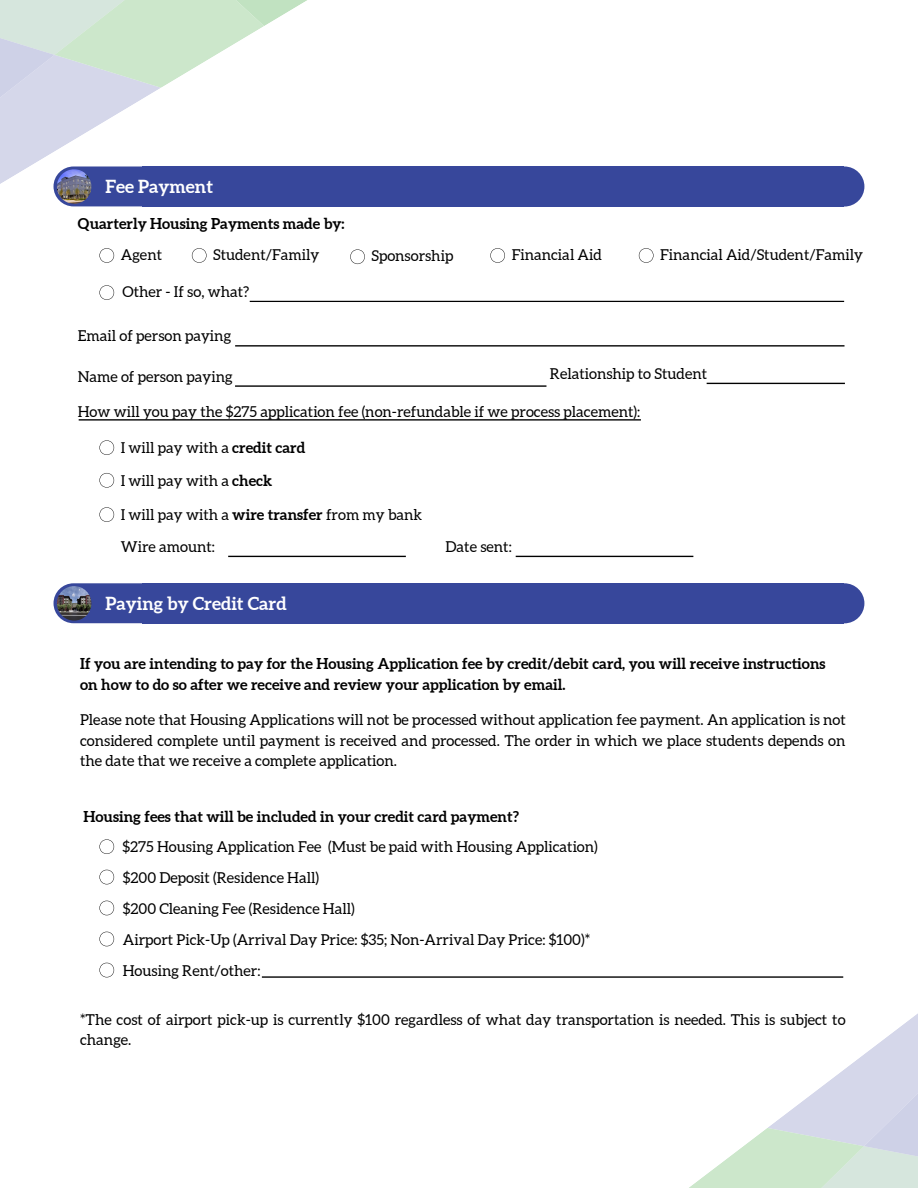
<style>
.page{position:relative;width:918px;height:1188px;background:#fff}
.page>*{position:absolute;margin:0;border:0;box-sizing:border-box;transform-origin:0 0}
.t1{font:700 18px "Aleo";color:#fff}
.t2{font:15px/20.2px "Aleo";color:#000;text-align:justify}
.t3{font:700 15px/20.2px "Aleo";color:#000}
.s1{font-weight:700}
</style>
<div class="page">
<div style="left:824px;top:166px;width:40px;height:41px;background:#37479b;border-radius:50%"></div>
<svg style="left:235px;top:345px;width:610px;height:2px"></svg>
<svg style="left:79px;top:419px;width:562px;height:2px"></svg>
<svg style="left:228px;top:556px;width:178px;height:1px"></svg>
<svg style="left:516px;top:556px;width:177px;height:1px"></svg>
<svg style="left:99px;top:440px;width:15px;height:15px"></svg>
<svg style="left:99px;top:473px;width:15px;height:15px"></svg>
<svg style="left:99px;top:507px;width:15px;height:15px"></svg>
<div style="left:824px;top:583px;width:40px;height:40px;background:#37479b;border-radius:50%"></div>
<div style="left:142px;top:583px;width:702px;height:41px;background:#37479b"></div>
<div style="left:54px;top:583px;width:179px;height:40px;background:#37479b;border-radius:20px"></div>
<img style="left:57px;top:586px;width:34px;height:35px">
<svg style="left:262px;top:976px;width:656px;height:212px"></svg>
<svg style="left:99px;top:870px;width:15px;height:14px"></svg>
<svg style="left:99px;top:901px;width:15px;height:14px"></svg>
<svg style="left:99px;top:932px;width:15px;height:14px"></svg>
<svg style="left:99px;top:963px;width:15px;height:14px"></svg>
<svg style="left:235px;top:385px;width:311px;height:2px"></svg>
<svg style="left:707px;top:383px;width:138px;height:1px"></svg>
<svg style="left:0;top:0;width:844px;height:302px"></svg>
<svg style="left:99px;top:839px;width:15px;height:15px"></svg>
<p class="t1" style="left:105px;top:176px;width:109px">Fee Payment</p>
<p class="t3" style="left:78px;top:214px;width:268px">Quarterly Housing Payments made by:</p>
<p class="t2" style="left:121px;top:244px;width:43px">Agent</p>
<p class="t2" style="left:213px;top:244px;width:108px">Student/Family</p>
<p class="t2" style="left:512px;top:244px;width:92px">Financial Aid</p>
<p class="t2" style="left:122px;top:282px;width:128px">Other - If so, what?</p>
<p class="t2" style="left:78px;top:326px;width:155px">Email of person paying</p>
<p class="t2" style="left:371px;top:246px;width:83px">Sponsorship</p>
<p class="t2" style="left:660px;top:244px;width:204px">Financial Aid/Student/Family</p>
<p class="t2" style="left:78px;top:366px;width:157px">Name of person paying</p>
<p class="t2" style="left:550px;top:363px;width:159px">Relationship to Student</p>
<p class="t2" style="left:78px;top:401px;width:564px">How will you pay the $275 application fee (non-refundable if we process placement):</p>
<p class="t2" style="left:121px;top:438px;width:186px">I will pay with a <span class="s1">credit card</span></p>
<p class="t2" style="left:121px;top:471px;width:153px">I will pay with a <span class="s1">check</span></p>
<p class="t2" style="left:121px;top:505px;width:303px">I will pay with a <span class="s1">wire transfer</span> from my bank</p>
<p class="t2" style="left:121px;top:537px;width:96px">Wire amount:</p>
<p class="t2" style="left:445px;top:537px;width:68px">Date sent:</p>
<p class="t1" style="left:105px;top:593px;width:183px">Paying by Credit Card</p>
<p class="t3" style="left:80px;top:654px;width:747px">If you are intending to pay for the Housing Application fee by credit/debit card, you will receive instructions on how to do so after we receive and review your application by email.</p>
<p class="t2" style="left:80px;top:710px;width:767px">Please note that Housing Applications will not be processed without application fee payment. An application is not considered complete until payment is received and processed. The order in which we place students depends on the date that we receive a complete application.</p>
<p class="t3" style="left:84px;top:806px;width:437px">Housing fees that will be included in your credit card payment?</p>
<p class="t2" style="left:122px;top:837px;width:477px">$275 Housing Application Fee (Must be paid with Housing Application)</p>
<p class="t2" style="left:123px;top:867px;width:198px">$200 Deposit (Residence Hall)</p>
<p class="t2" style="left:123px;top:898px;width:233px">$200 Cleaning Fee (Residence Hall)</p>
<p class="t2" style="left:123px;top:929px;width:469px">Airport Pick-Up (Arrival Day Price: $35; Non-Arrival Day Price: $100)*</p>
<p class="t2" style="left:123px;top:960px;width:139px">Housing Rent/other:</p>
<p class="t2" style="left:80px;top:1009px;width:767px">*The cost of airport pick-up is currently $100 regardless of what day transportation is needed. This is subject to change.</p>
</div>
